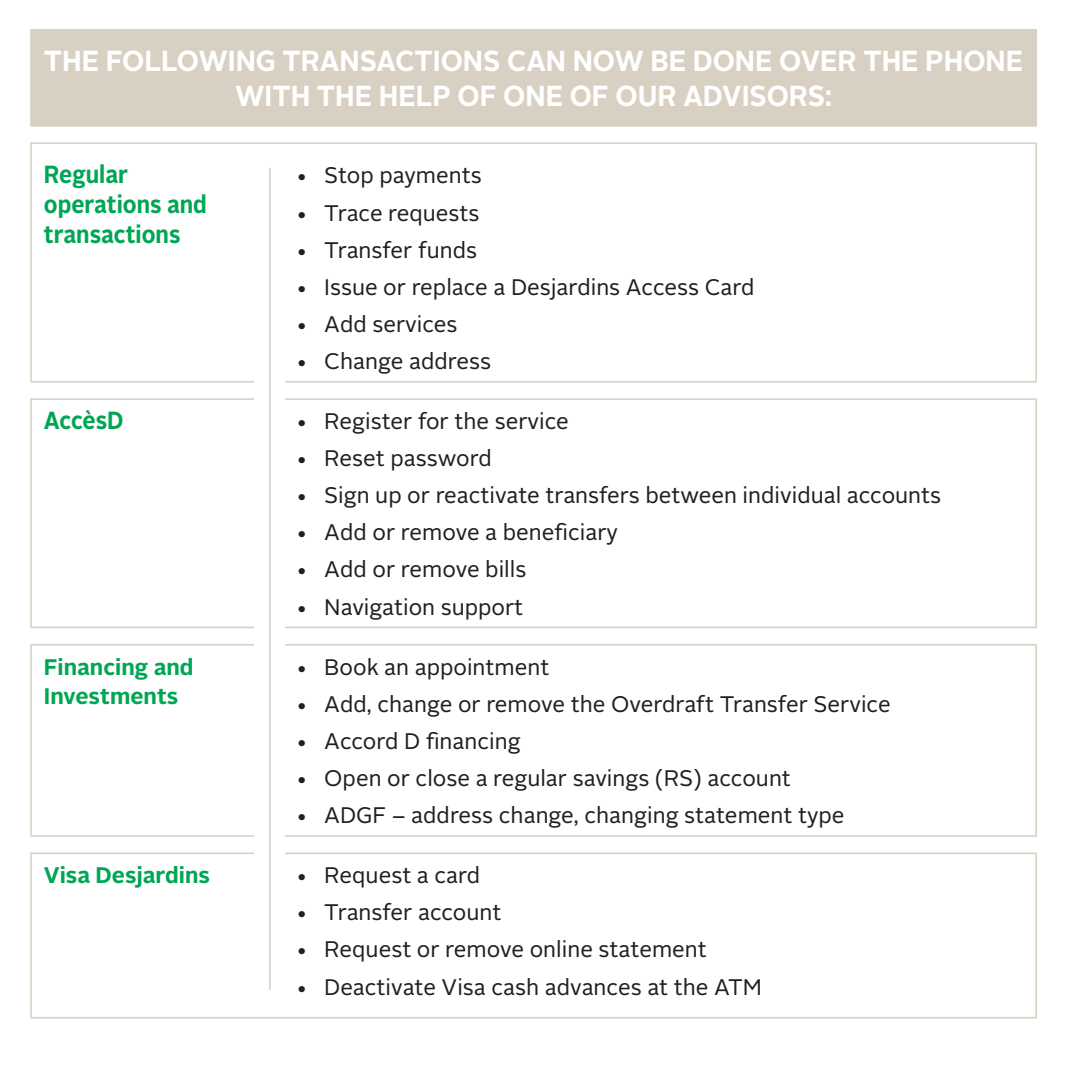
<style>
.page{position:relative;width:1071px;height:1071px;background:#fff}
.page>*{position:absolute;margin:0;border:0;box-sizing:border-box;transform-origin:0 0}
.t1{font:700 28.88px/34.6px "Alright Sans";color:#fff;text-align:center;scale:.95 1}
.t2{font:700 24.68px/29.6px "Alright Sans";color:#00a654;scale:.91 1}
.t3{font:22.57px "Alright Sans";color:#231f20}
.t4{font:700 22.57px/29.6px "Alright Sans";color:#00a654}
</style>
<div class="page">
<div style="left:31px;top:30px;width:1005px;height:96px;background:#d8d0c2"></div>
<hr style="left:30px;top:29px;width:253px;height:2px;background:#d8d0c2">
<hr style="left:30px;top:31px;width:2px;height:94px;background:#d8d0c2">
<hr style="left:283px;top:29px;width:754px;height:2px;background:#d8d0c2">
<hr style="left:1035px;top:31px;width:2px;height:94px;background:#d8d0c2">
<hr style="left:30px;top:125px;width:253px;height:2px;background:#d8d0c2">
<hr style="left:283px;top:125px;width:754px;height:2px;background:#d8d0c2">
<hr style="left:30px;top:142px;width:253px;height:2px;background:#d8d0c2">
<hr style="left:30px;top:144px;width:2px;height:237px;background:#d8d0c2">
<hr style="left:283px;top:142px;width:754px;height:2px;background:#d8d0c2">
<hr style="left:1035px;top:144px;width:2px;height:237px;background:#d8d0c2">
<hr style="left:30px;top:381px;width:253px;height:2px;background:#d8d0c2">
<hr style="left:283px;top:381px;width:754px;height:2px;background:#d8d0c2">
<hr style="left:30px;top:398px;width:253px;height:2px;background:#d8d0c2">
<hr style="left:30px;top:400px;width:2px;height:227px;background:#d8d0c2">
<hr style="left:283px;top:398px;width:754px;height:2px;background:#d8d0c2">
<hr style="left:1035px;top:400px;width:2px;height:227px;background:#d8d0c2">
<hr style="left:30px;top:627px;width:253px;height:1px;background:#d8d0c2">
<hr style="left:283px;top:627px;width:754px;height:1px;background:#d8d0c2">
<hr style="left:30px;top:644px;width:253px;height:2px;background:#d8d0c2">
<hr style="left:30px;top:646px;width:2px;height:189px;background:#d8d0c2">
<hr style="left:283px;top:644px;width:754px;height:2px;background:#d8d0c2">
<hr style="left:1035px;top:646px;width:2px;height:189px;background:#d8d0c2">
<hr style="left:30px;top:835px;width:253px;height:2px;background:#d8d0c2">
<hr style="left:283px;top:835px;width:754px;height:2px;background:#d8d0c2">
<hr style="left:30px;top:853px;width:253px;height:1px;background:#d8d0c2">
<hr style="left:30px;top:854px;width:2px;height:163px;background:#d8d0c2">
<hr style="left:283px;top:853px;width:754px;height:1px;background:#d8d0c2">
<hr style="left:1035px;top:854px;width:2px;height:163px;background:#d8d0c2">
<hr style="left:30px;top:1017px;width:253px;height:2px;background:#d8d0c2">
<hr style="left:283px;top:1017px;width:754px;height:2px;background:#d8d0c2">
<div style="left:255px;top:308px;width:30px;height:579px;background:#fff"></div>
<hr style="left:269px;top:168px;width:2px;height:822px;background:#d8d0c2">
<p class="t1" style="left:44px;top:44px;width:1032px">THE FOLLOWING TRANSACTIONS CAN NOW BE DONE OVER THE PHONE<br>WITH THE HELP OF ONE OF OUR ADVISORS:</p>
<p class="t2" style="left:44px;top:160px;width:181px">Regular operations and transactions</p>
<p class="t3" style="left:295px;top:160px;width:188px">• Stop payments</p>
<p class="t3" style="left:295px;top:197px;width:186px">• Trace requests</p>
<p class="t3" style="left:295px;top:234px;width:183px">• Transfer funds</p>
<p class="t3" style="left:295px;top:272px;width:461px">• Issue or replace a Desjardins Access Card</p>
<p class="t3" style="left:295px;top:309px;width:164px">• Add services</p>
<p class="t3" style="left:295px;top:346px;width:197px">• Change address</p>
<p class="t2" style="left:44px;top:406px;width:89px">AccèsD</p>
<p class="t3" style="left:295px;top:406px;width:275px">• Register for the service</p>
<p class="t3" style="left:295px;top:443px;width:198px">• Reset password</p>
<p class="t3" style="left:295px;top:480px;width:647px">• Sign up or reactivate transfers between individual accounts</p>
<p class="t3" style="left:295px;top:517px;width:324px">• Add or remove a beneficiary</p>
<p class="t3" style="left:295px;top:554px;width:233px">• Add or remove bills</p>
<p class="t3" style="left:295px;top:591px;width:229px">• Navigation support</p>
<p class="t4" style="left:44px;top:652px;width:151px">Financing and<br>Investments</p>
<p class="t3" style="left:295px;top:652px;width:256px">• Book an appointment</p>
<p class="t3" style="left:295px;top:689px;width:597px">• Add, change or remove the Overdraft Transfer Service</p>
<p class="t3" style="left:295px;top:726px;width:227px">• Accord D financing</p>
<p class="t3" style="left:295px;top:763px;width:497px">• Open or close a regular savings (RS) account</p>
<p class="t3" style="left:295px;top:800px;width:551px">• ADGF – address change, changing statement type</p>
<p class="t4" style="left:44px;top:861px;width:168px">Visa Desjardins</p>
<p class="t3" style="left:295px;top:860px;width:186px">• Request a card</p>
<p class="t3" style="left:295px;top:897px;width:208px">• Transfer account</p>
<p class="t3" style="left:295px;top:934px;width:413px">• Request or remove online statement</p>
<p class="t3" style="left:295px;top:971px;width:468px">• Deactivate Visa cash advances at the ATM</p>
</div>
